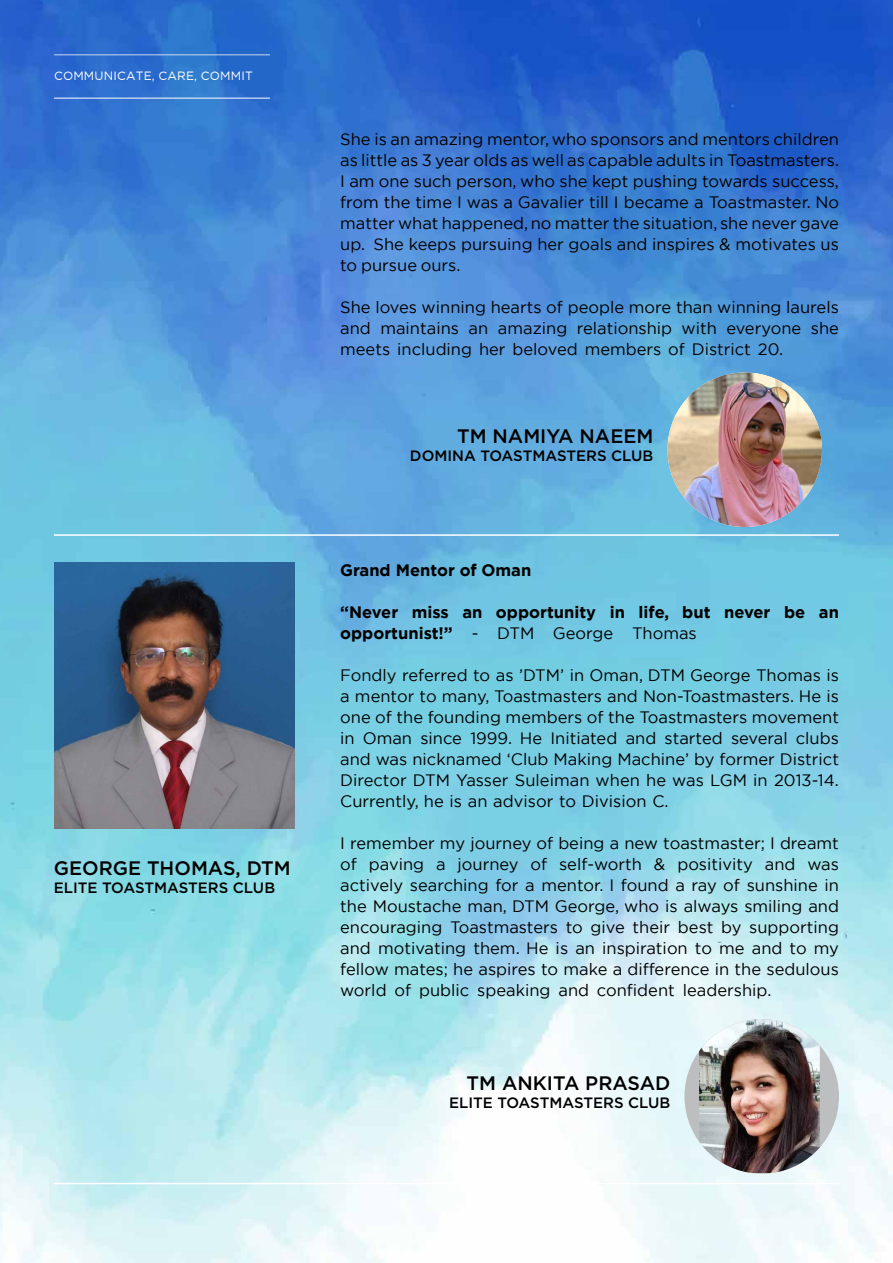
<style>
.page{position:relative;width:893px;height:1263px;background:#fff}
.page>*{position:absolute;margin:0;border:0;box-sizing:border-box;transform-origin:0 0}
.t1{font:500 19.5px "Gotham";color:#000}
.t2{font:16.5px/21px "Gotham";color:#000;text-align:justify}
.t3{font:700 16.5px/21px "Gotham";color:#000}
.t4{font:500 15px "Gotham";color:#000}
.t5{font:12px "Gotham";letter-spacing:.015em;color:#fff}
.s1{font-weight:400}
</style>
<div class="page">
<img style="left:0;top:0;width:893px;height:1263px">
<img style="left:667px;top:372px;width:155px;height:155px;border-radius:77px">
<hr style="left:54px;top:534px;width:785px;height:2px;background:#fff">
<img style="left:54px;top:563px;width:241px;height:265px">
<div style="left:684px;top:1019px;width:155px;height:155px;background:#bcbec0;border-radius:50%"></div>
<img style="left:699px;top:1019px;width:121px;height:154px">
<hr style="left:54px;top:1183px;width:785px;height:1px;background:#fff">
<hr style="left:54px;top:98px;width:216px;height:1px;background:#fff">
<hr style="left:54px;top:54px;width:216px;height:2px;background:#fff">
<p class="t5" style="left:54px;top:70px;width:200px">COMMUNICATE, CARE, COMMIT</p>
<p class="t1" style="left:54px;top:855px;width:238px">GEORGE THOMAS, DTM</p>
<p class="t4" style="left:54px;top:878px;width:223px">ELITE TOASTMASTERS CLUB</p>
<p class="t2" style="left:340px;top:128px;width:500px">She is an amazing mentor, who sponsors and mentors children as little as 3 year olds as well as capable adults in Toastmasters.<br>I am one such person, who she kept pushing towards success, from the time I was a Gavalier till I became a Toastmaster. No matter what happened, no matter the situation, she never gave up. She keeps pursuing her goals and inspires &amp; motivates us to pursue ours.</p>
<p class="t2" style="left:340px;top:296px;width:500px">She loves winning hearts of people more than winning laurels and maintains an amazing relationship with everyone she meets including her beloved members of District 20.</p>
<p class="t1" style="left:457px;top:424px;width:198px">TM NAMIYA NAEEM</p>
<p class="t4" style="left:410px;top:446px;width:245px">DOMINA TOASTMASTERS CLUB</p>
<p class="t3" style="left:340px;top:559px;width:193px">Grand Mentor of Oman</p>
<p class="t3" style="left:340px;top:601px;width:500px">“Never miss an opportunity in life, but never be an opportunist!” <span class="s1">- DTM George Thomas</span></p>
<p class="t2" style="left:340px;top:664px;width:500px">Fondly referred to as ’DTM’ in Oman, DTM George Thomas is a mentor to many, Toastmasters and Non-Toastmasters. He is one of the founding members of the Toastmasters movement in Oman since 1999. He Initiated and started several clubs and was nicknamed ‘Club Making Machine’ by former District Director DTM Yasser Suleiman when he was LGM in 2013-14.<br>Currently, he is an advisor to Division C.</p>
<p class="t2" style="left:340px;top:832px;width:500px">I remember my journey of being a new toastmaster; I dreamt of paving a journey of self-worth &amp; positivity and was actively searching for a mentor. I found a ray of sunshine in the Moustache man, DTM George, who is always smiling and encouraging Toastmasters to give their best by supporting and motivating them. He is an inspiration to me and to my fellow mates; he aspires to make a difference in the sedulous world of public speaking and confident leadership.</p>
<p class="t1" style="left:467px;top:1070px;width:205px">TM ANKITA PRASAD</p>
<p class="t4" style="left:449px;top:1093px;width:223px">ELITE TOASTMASTERS CLUB</p>
</div>
